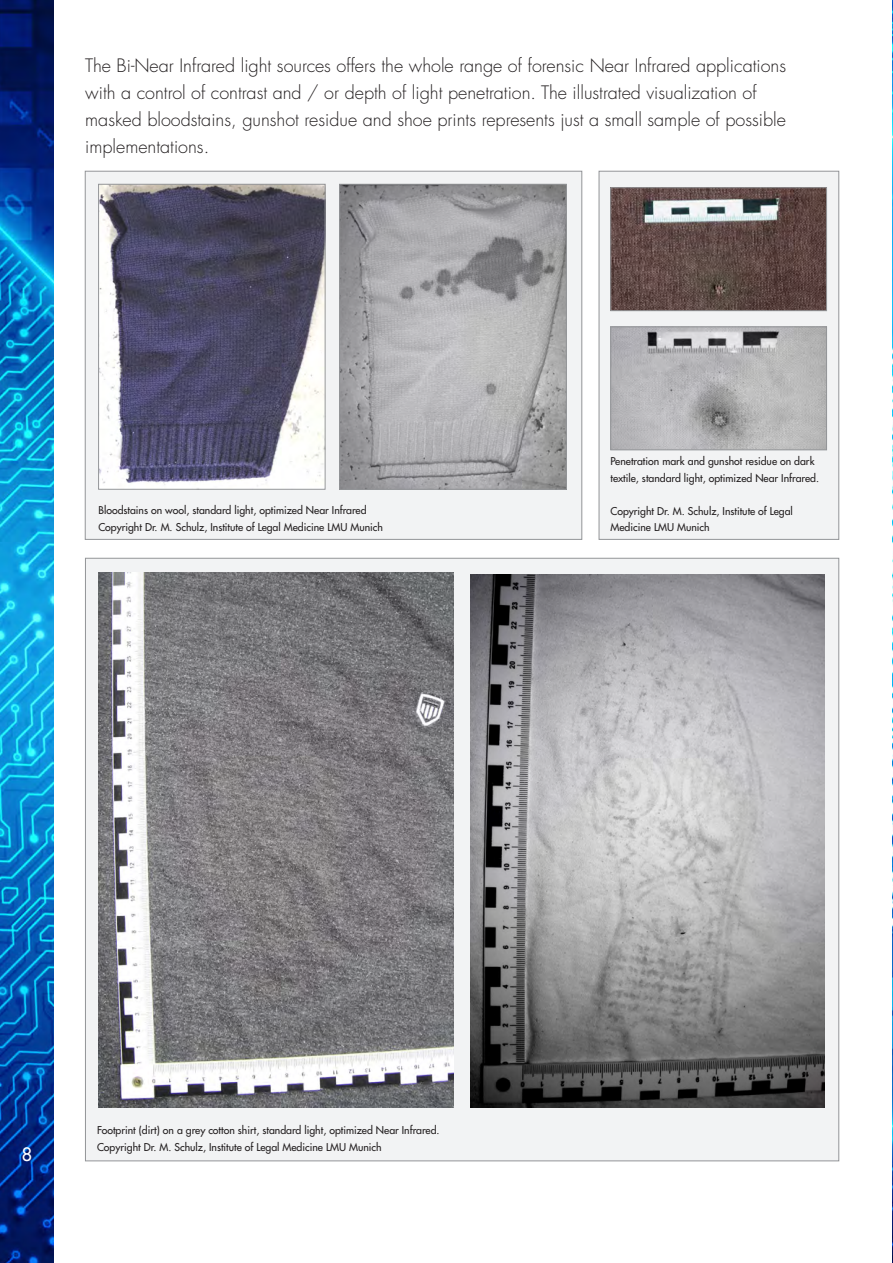
<style>
.page{position:relative;width:893px;height:1263px;background:#fff}
.page>*{position:absolute;margin:0;border:0;box-sizing:border-box;transform-origin:0 0}
.t1{font:300 18px/27px "Futura LT Pro";color:#231f20}
.t2{font:500 18px "Futura LT Pro";color:#fff}
.t3{font:500 10.5px "Futura LT Pro";color:#231f20}
</style>
<div class="page">
<img style="left:0;top:0;width:54px;height:1263px">
<div style="left:85px;top:558px;width:754px;height:603px;background:#f2f3f4;border:1px solid #939598"></div>
<div style="left:85px;top:171px;width:497px;height:369px;background:#f2f3f4;border:1px solid #939598"></div>
<img style="left:100px;top:186px;width:223px;height:301px">
<div style="left:98px;top:184px;width:227px;height:305px;border:1px solid #939598"></div>
<img style="left:341px;top:186px;width:224px;height:301px">
<div style="left:339px;top:184px;width:228px;height:305px;border:1px solid #939598"></div>
<div style="left:599px;top:171px;width:240px;height:369px;background:#f2f3f4;border:1px solid #939598"></div>
<img style="left:612px;top:190px;width:213px;height:119px">
<div style="left:610px;top:188px;width:217px;height:123px;border:1px solid #939598"></div>
<img style="left:612px;top:329px;width:213px;height:119px">
<div style="left:610px;top:327px;width:217px;height:123px;border:1px solid #939598"></div>
<img style="left:98px;top:573px;width:355px;height:534px">
<img style="left:470px;top:574px;width:354px;height:533px">
<p class="t1" style="left:85px;top:52px;width:702px">The Bi-Near Infrared light sources offers the whole range of forensic Near Infrared applications with a control of contrast and / or depth of light penetration. The illustrated visualization of masked bloodstains, gunshot residue and shoe prints represents just a small sample of possible implementations.</p>
<p class="t3" style="left:98px;top:502px;width:270px">Bloodstains on wool, standard light, optimized Near Infrared</p>
<p class="t3" style="left:98px;top:519px;width:286px">Copyright Dr. M. Schulz, Institute of Legal Medicine LMU Munich</p>
<p class="t3" style="left:610px;top:454px;width:205px">Penetration mark and gunshot residue on dark</p>
<p class="t3" style="left:610px;top:470px;width:210px">textile, standard light, optimized Near Infrared.</p>
<p class="t3" style="left:610px;top:503px;width:184px">Copyright Dr. M. Schulz, Institute of Legal</p>
<p class="t3" style="left:610px;top:520px;width:101px">Medicine LMU Munich</p>
<h1 class="t2" style="left:22px;top:1141px;width:12px">8</h1>
<p class="t3" style="left:97px;top:1122px;width:344px">Footprint (dirt) on a grey cotton shirt, standard light, optimized Near Infrared.</p>
<p class="t3" style="left:97px;top:1139px;width:286px">Copyright Dr. M. Schulz, Institute of Legal Medicine LMU Munich</p>
</div>
